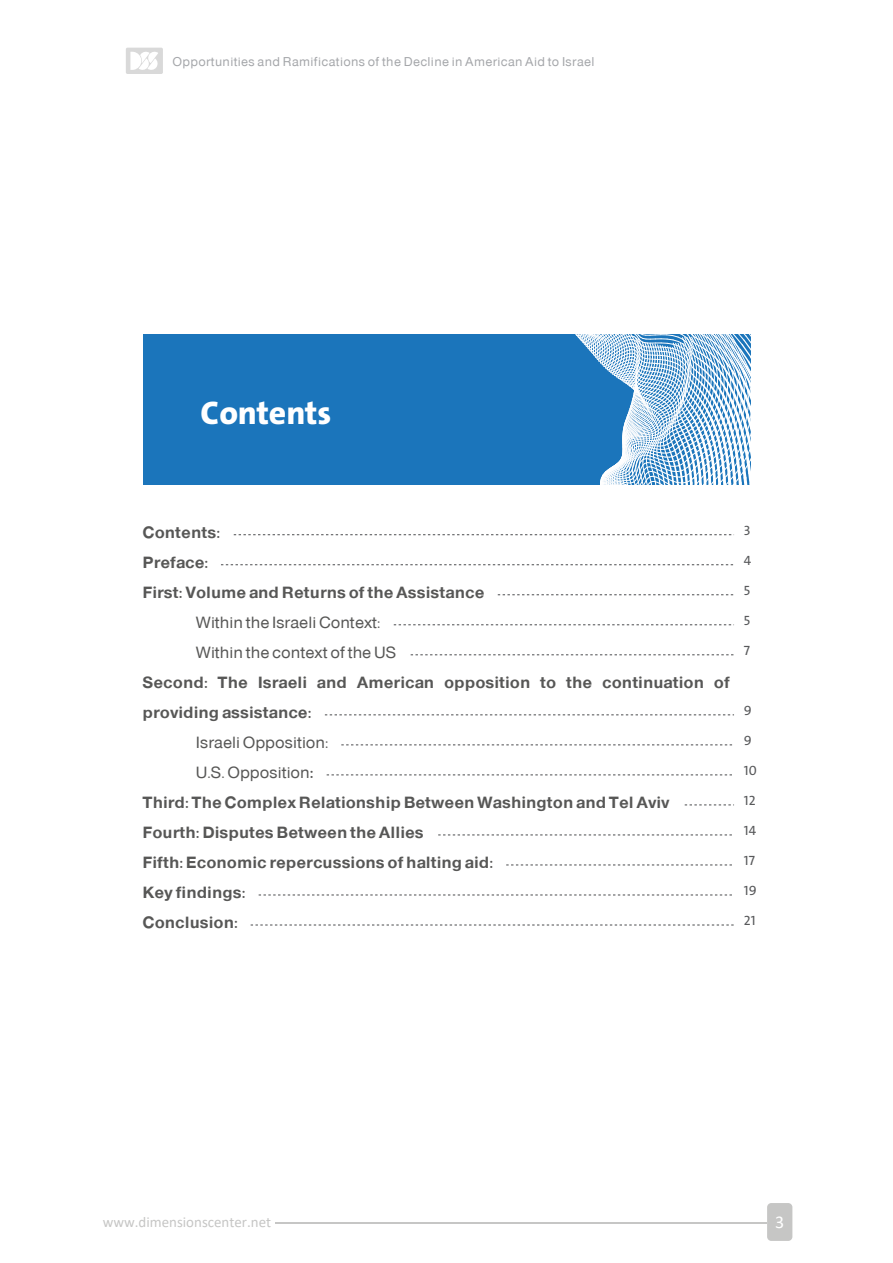
<style>
.page{position:relative;width:893px;height:1263px;background:#fff}
.page>*{position:absolute;margin:0;border:0;box-sizing:border-box;transform-origin:0 0}
.t1{font:800 33px "Bahij The Sans Arabic";letter-spacing:-.01em;color:#fff}
.t2{font:18px "Calibri";color:#fff}
.t3{font:16.5px/30px "be IN Black";color:#575756}
.t4{font:16.5px/30px "be IN Normal";color:#575756}
.t5{font:15px "Calibri";color:#c6c6c5}
.t6{font:13.5px "Bahij The Sans Arabic";letter-spacing:.01em;color:#58595b}
.t7{font:12.9px "be IN Normal";letter-spacing:.025em;color:#a5a7aa}
.s1{font-family:"be IN Black"}
</style>
<div class="page">
<div style="left:767px;top:1203px;width:25px;height:38px;background:#c6c6c5;border-radius:4px"></div>
<hr style="left:276px;top:1222px;width:491px;height:2px;background:#c6c6c5">
<div style="left:126px;top:48px;width:37px;height:26px;background:#d9d9d9;border-radius:2px"></div>
<svg style="left:130px;top:52px;width:28px;height:18px"></svg>
<div style="left:143px;top:334px;width:607px;height:151px;background:#1b75bb"></div>
<svg style="left:575px;top:334px;width:176px;height:151px"></svg>
<svg style="left:234px;top:534px;width:500px;height:1px"></svg>
<svg style="left:221px;top:564px;width:513px;height:1px"></svg>
<svg style="left:498px;top:594px;width:236px;height:1px"></svg>
<svg style="left:394px;top:624px;width:340px;height:1px"></svg>
<svg style="left:411px;top:654px;width:323px;height:1px"></svg>
<svg style="left:325px;top:714px;width:409px;height:1px"></svg>
<svg style="left:341px;top:744px;width:392px;height:1px"></svg>
<svg style="left:327px;top:774px;width:405px;height:1px"></svg>
<svg style="left:685px;top:804px;width:49px;height:1px"></svg>
<svg style="left:438px;top:834px;width:294px;height:1px"></svg>
<svg style="left:506px;top:864px;width:226px;height:1px"></svg>
<svg style="left:259px;top:894px;width:473px;height:1px"></svg>
<svg style="left:251px;top:924px;width:483px;height:1px"></svg>
<p class="t7" style="left:172px;top:54px;width:424px">Opportunities and Ramifications of the Decline in American Aid to Israel</p>
<h1 class="t1" style="left:201px;top:394px;width:132px">Contents</h1>
<p class="t3" style="left:143px;top:518px;width:343px">Contents:<br>Preface:<br>First: Volume and Returns of the Assistance</p>
<p class="t4" style="left:196px;top:608px;width:202px">Within the Israeli Context:<br>Within the context of the US</p>
<p class="t3" style="left:143px;top:668px;width:589px">Second: The Israeli and American opposition to the continuation of providing assistance:</p>
<p class="t4" style="left:196px;top:728px;width:134px">Israeli Opposition:<br>U.S. Opposition<span class="s1">:</span></p>
<p class="t3" style="left:143px;top:788px;width:529px">Third: The Complex Relationship Between Washington and Tel Aviv Fourth: Disputes Between the Allies<br>Fifth: Economic repercussions of halting aid:<br>Key findings:<br>Conclusion:</p>
<p class="t6" style="left:744px;top:519px;width:8px">3</p>
<p class="t6" style="left:744px;top:549px;width:9px">4</p>
<p class="t6" style="left:744px;top:579px;width:8px">5</p>
<p class="t6" style="left:744px;top:609px;width:8px">5</p>
<p class="t6" style="left:744px;top:639px;width:8px">7</p>
<p class="t6" style="left:744px;top:699px;width:10px">9</p>
<p class="t6" style="left:744px;top:729px;width:10px">9</p>
<p class="t6" style="left:744px;top:759px;width:15px">10</p>
<p class="t6" style="left:744px;top:789px;width:13px">12</p>
<p class="t6" style="left:744px;top:819px;width:14px">14</p>
<p class="t6" style="left:744px;top:849px;width:13px">17</p>
<p class="t6" style="left:744px;top:879px;width:14px">19</p>
<p class="t6" style="left:744px;top:909px;width:13px">21</p>
<p class="t5" style="left:103px;top:1211px;width:170px">www.dimensionscenter.net</p>
<p class="t2" style="left:775px;top:1209px;width:11px">3</p>
</div>
